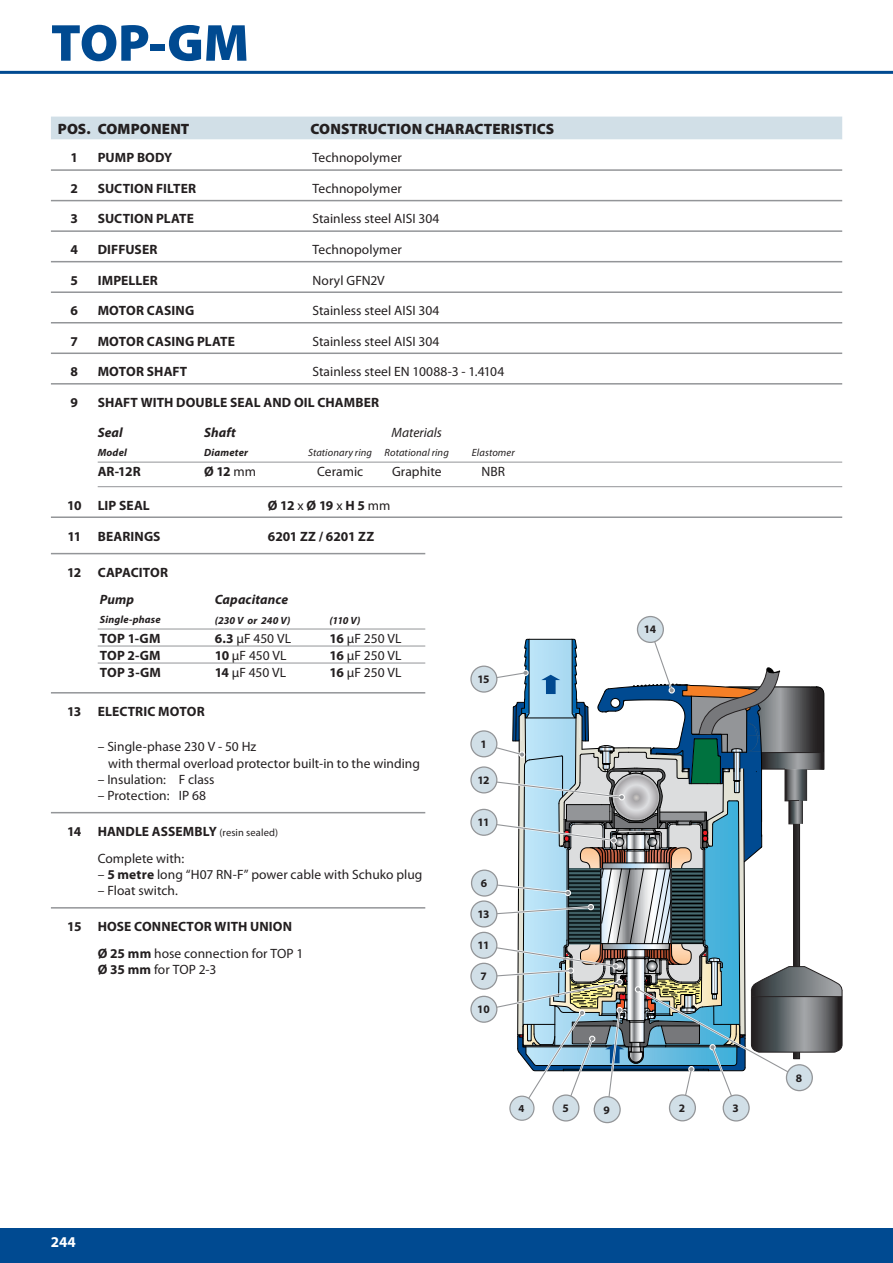
<style>
.page{position:relative;width:893px;height:1263px;background:#fff}
.page>*{position:absolute;margin:0;border:0;box-sizing:border-box;transform-origin:0 0}
.t1{font:900 52.5px "Myriad Pro";color:#004a91}
.t2{font:900 15px "Myriad Pro";letter-spacing:.005em;color:#231f20}
.t3{font:700 15px "Myriad Pro";color:#fff}
.t4{font:13.5px/16.2px "Myriad Pro";color:#231f20}
.t5{font:700 13.5px/27.2px "Myriad Pro";letter-spacing:.005em;color:#231f20}
.t6{font:italic 700 13.5px "Myriad Pro";letter-spacing:.01em;color:#231f20}
.t7{font:italic 13.5px "Myriad Pro";color:#231f20}
.t8{font:700 11.55px "Myriad Pro";letter-spacing:-.045em;color:#231f20}
.t9{font:700 10.65px "Myriad Pro";color:#231f20}
.t10{font:italic 700 10.5px "Myriad Pro";letter-spacing:.02em;color:#231f20}
.t11{font:italic 10.5px "Myriad Pro";letter-spacing:.01em;color:#231f20}
.s1{font-weight:400}
.s2{font-style:italic}
.s3{font-weight:700}
.s4{font-weight:400;font-size:10.5px}
</style>
<div class="page">
<div style="left:0;top:1229px;width:892px;height:34px;background:#004a91"></div>
<hr style="left:0;top:71px;width:892px;height:3px;background:#004a91">
<div style="left:471px;top:731px;width:26px;height:26px;background:#d1dfe7;border-radius:50%"></div>
<div style="left:470px;top:730px;width:27px;height:27px;border:1px solid #939598;border-radius:50%"></div>
<svg style="left:471px;top:767px;width:26px;height:26px"></svg>
<div style="left:470px;top:766px;width:27px;height:28px;border:1px solid #939598;border-radius:50%"></div>
<svg style="left:471px;top:870px;width:26px;height:26px"></svg>
<div style="left:471px;top:870px;width:27px;height:27px;border:1px solid #939598;border-radius:50%"></div>
<div style="left:471px;top:963px;width:26px;height:26px;background:#d1dfe7;border-radius:50%"></div>
<div style="left:470px;top:963px;width:27px;height:27px;border:1px solid #939598;border-radius:50%"></div>
<div style="left:471px;top:996px;width:26px;height:26px;background:#d1dfe7;border-radius:50%"></div>
<div style="left:470px;top:996px;width:27px;height:27px;border:1px solid #939598;border-radius:50%"></div>
<div style="left:471px;top:932px;width:26px;height:26px;background:#d1dfe7;border-radius:50%"></div>
<div style="left:470px;top:932px;width:27px;height:27px;border:1px solid #939598;border-radius:50%"></div>
<div style="left:471px;top:809px;width:26px;height:26px;background:#d1dfe7;border-radius:50%"></div>
<div style="left:470px;top:809px;width:27px;height:27px;border:1px solid #939598;border-radius:50%"></div>
<svg style="left:471px;top:901px;width:26px;height:26px"></svg>
<div style="left:470px;top:900px;width:27px;height:28px;border:1px solid #939598;border-radius:50%"></div>
<div style="left:471px;top:666px;width:26px;height:26px;background:#d1dfe7;border-radius:50%"></div>
<div style="left:470px;top:666px;width:27px;height:27px;border:1px solid #939598;border-radius:50%"></div>
<div style="left:637px;top:617px;width:26px;height:25px;background:#d1dfe7;border-radius:50%"></div>
<div style="left:637px;top:616px;width:27px;height:27px;border:1px solid #939598;border-radius:50%"></div>
<svg style="left:481px;top:625px;width:362px;height:499px"></svg>
<div style="left:723px;top:1095px;width:26px;height:26px;background:#d1dfe7;border-radius:50%"></div>
<div style="left:722px;top:1094px;width:27px;height:28px;border:1px solid #939598;border-radius:50%"></div>
<svg style="left:51px;top:552px;width:374px;height:262px"></svg>
<hr style="left:51px;top:553px;width:374px;height:1px;background:#939598">
<hr style="left:51px;top:692px;width:374px;height:2px;background:#939598">
<hr style="left:51px;top:812px;width:374px;height:1px;background:#939598">
<hr style="left:51px;top:907px;width:374px;height:2px;background:#939598">
<hr style="left:215px;top:629px;width:210px;height:1px;background:#939598">
<hr style="left:98px;top:646px;width:327px;height:1px;background:#939598">
<hr style="left:98px;top:663px;width:327px;height:1px;background:#939598">
<hr style="left:98px;top:629px;width:117px;height:1px;background:#939598">
<div style="left:51px;top:117px;width:791px;height:23px;background:#d1dfe7"></div>
<svg style="left:51px;top:199px;width:791px;height:289px"></svg>
<hr style="left:51px;top:169px;width:791px;height:2px;background:#939598">
<hr style="left:51px;top:200px;width:791px;height:1px;background:#939598">
<hr style="left:51px;top:230px;width:791px;height:2px;background:#939598">
<hr style="left:51px;top:261px;width:791px;height:1px;background:#939598">
<hr style="left:51px;top:291px;width:791px;height:2px;background:#939598">
<hr style="left:51px;top:322px;width:791px;height:2px;background:#939598">
<hr style="left:51px;top:353px;width:791px;height:1px;background:#939598">
<hr style="left:51px;top:383px;width:791px;height:2px;background:#939598">
<hr style="left:51px;top:516px;width:791px;height:2px;background:#939598">
<hr style="left:98px;top:486px;width:744px;height:1px;background:#939598">
<hr style="left:98px;top:462px;width:744px;height:1px;background:#939598">
<p class="t1" style="left:51px;top:23px;width:200px">TOP-GM</p>
<p class="t2" style="left:58px;top:123px;width:133px">POS. COMPONENT</p>
<p class="t2" style="left:310px;top:123px;width:245px">CONSTRUCTION CHARACTERISTICS</p>
<p class="t5" style="left:71px;top:146px;width:9px">1</p>
<p class="t5" style="left:98px;top:146px;width:76px">PUMP BODY</p>
<p class="t4" style="left:312px;top:151px;width:91px">Technopolymer</p>
<p class="t5" style="left:71px;top:176px;width:9px">2</p>
<p class="t5" style="left:98px;top:176px;width:100px">SUCTION FILTER</p>
<p class="t4" style="left:312px;top:182px;width:91px">Technopolymer</p>
<p class="t5" style="left:71px;top:207px;width:9px">3</p>
<p class="t5" style="left:98px;top:207px;width:98px">SUCTION PLATE</p>
<p class="t4" style="left:312px;top:212px;width:128px">Stainless steel AISI 304</p>
<p class="t5" style="left:71px;top:237px;width:9px">4</p>
<p class="t5" style="left:98px;top:237px;width:61px">DIFFUSER</p>
<p class="t4" style="left:312px;top:243px;width:91px">Technopolymer</p>
<p class="t5" style="left:71px;top:268px;width:9px">5</p>
<p class="t5" style="left:98px;top:268px;width:62px">IMPELLER</p>
<p class="t4" style="left:312px;top:273px;width:74px">Noryl GFN2V</p>
<p class="t5" style="left:71px;top:298px;width:9px">6</p>
<p class="t5" style="left:98px;top:298px;width:98px">MOTOR CASING</p>
<p class="t4" style="left:312px;top:304px;width:128px">Stainless steel AISI 304</p>
<p class="t5" style="left:71px;top:329px;width:9px">7</p>
<p class="t5" style="left:98px;top:329px;width:139px">MOTOR CASING PLATE</p>
<p class="t4" style="left:312px;top:334px;width:128px">Stainless steel AISI 304</p>
<p class="t5" style="left:71px;top:359px;width:9px">8</p>
<p class="t5" style="left:98px;top:359px;width:91px">MOTOR SHAFT</p>
<p class="t4" style="left:312px;top:365px;width:193px">Stainless steel EN 10088-3 - 1.4104</p>
<p class="t5" style="left:71px;top:390px;width:9px">9</p>
<p class="t5" style="left:98px;top:390px;width:283px">SHAFT WITH DOUBLE SEAL AND OIL CHAMBER</p>
<p class="t6" style="left:98px;top:428px;width:27px">Seal</p>
<p class="t6" style="left:204px;top:428px;width:33px">Shaft</p>
<p class="t7" style="left:391px;top:428px;width:52px">Materials</p>
<p class="t10" style="left:98px;top:448px;width:31px">Model</p>
<p class="t10" style="left:204px;top:448px;width:46px">Diameter</p>
<p class="t11" style="left:308px;top:448px;width:142px">Stationary ring Rotational ring</p>
<p class="t11" style="left:472px;top:448px;width:44px">Elastomer</p>
<p class="t5" style="left:98px;top:459px;width:44px">AR-12R</p>
<p class="t5" style="left:204px;top:459px;width:54px">Ø 12 <span class="s1">mm</span></p>
<p class="t4" style="left:317px;top:464px;width:48px">Ceramic</p>
<p class="t4" style="left:392px;top:464px;width:51px">Graphite</p>
<p class="t4" style="left:481px;top:464px;width:25px">NBR</p>
<p class="t5" style="left:67px;top:493px;width:84px">10 LIP SEAL</p>
<p class="t5" style="left:268px;top:493px;width:124px">Ø 12 <span class="s1">x</span> Ø 19 <span class="s1">x</span> H 5 <span class="s1">mm</span></p>
<p class="t5" style="left:67px;top:524px;width:95px">11 BEARINGS</p>
<p class="t5" style="left:268px;top:524px;width:108px">6201 ZZ / 6201 ZZ</p>
<p class="t5" style="left:67px;top:560px;width:102px;text-align:center">12 CAPACITOR<br><span class="s2">Pump</span></p>
<p class="t6" style="left:215px;top:594px;width:75px">Capacitance</p>
<p class="t10" style="left:100px;top:615px;width:62px">Single-phase</p>
<p class="t10" style="left:215px;top:616px;width:77px">(230 V or 240 V)</p>
<p class="t10" style="left:329px;top:616px;width:32px">(110 V)</p>
<p class="t5" style="left:100px;top:626px;width:62px">TOP 1-GM</p>
<p class="t4" style="left:215px;top:631px;width:78px"><span class="s3">6.3</span> μF 450 VL</p>
<p class="t4" style="left:329px;top:631px;width:73px"><span class="s3">16</span> μF 250 VL</p>
<p class="t5" style="left:100px;top:643px;width:62px">TOP 2-GM</p>
<p class="t4" style="left:215px;top:648px;width:73px"><span class="s3">10</span> μF 450 VL</p>
<p class="t4" style="left:329px;top:648px;width:73px"><span class="s3">16</span> μF 250 VL</p>
<p class="t5" style="left:100px;top:660px;width:63px">TOP 3-GM</p>
<p class="t4" style="left:215px;top:665px;width:73px"><span class="s3">14</span> μF 450 VL</p>
<p class="t4" style="left:329px;top:665px;width:73px"><span class="s3">16</span> μF 250 VL</p>
<p class="t5" style="left:67px;top:699px;width:139px">13 ELECTRIC MOTOR</p>
<p class="t4" style="left:108px;top:740px;width:313px;text-indent:-11px">– Single-phase 230 V - 50 Hz<br>with thermal overload protector built-in to the winding</p>
<p class="t4" style="left:98px;top:772px;width:118px">– Insulation: F class</p>
<p class="t4" style="left:98px;top:789px;width:110px">– Protection: IP 68</p>
<p class="t5" style="left:98px;top:819px;width:182px;text-indent:-31px">14 HANDLE ASSEMBLY <span class="s4">(resin sealed)<br></span><span class="s1">Complete with:</span></p>
<p class="t4" style="left:98px;top:868px;width:326px">– <span class="s3">5 metre</span> long “H07 RN-F” power cable with Schuko plug</p>
<p class="t4" style="left:98px;top:884px;width:82px">– Float switch.</p>
<p class="t5" style="left:98px;top:914px;width:207px;text-indent:-31px">15 HOSE CONNECTOR WITH UNION<br>Ø 25 mm <span class="s1">hose connection for TOP 1</span></p>
<p class="t4" style="left:98px;top:963px;width:120px"><span class="s3">Ø 35 mm</span> for TOP 2-3</p>
<p class="t8" style="left:477px;top:675px;width:14px">15</p>
<p class="t8" style="left:480px;top:740px;width:8px">1</p>
<p class="t8" style="left:477px;top:776px;width:14px">12</p>
<p class="t8" style="left:477px;top:818px;width:13px">11</p>
<p class="t8" style="left:481px;top:879px;width:8px">6</p>
<p class="t8" style="left:477px;top:910px;width:14px">13</p>
<p class="t8" style="left:477px;top:941px;width:13px">11</p>
<p class="t8" style="left:480px;top:972px;width:8px">7</p>
<p class="t8" style="left:477px;top:1005px;width:14px">10</p>
<p class="t8" style="left:644px;top:625px;width:14px">14</p>
<p class="t9" style="left:518px;top:1104px;width:7px">4</p>
<p class="t8" style="left:562px;top:1104px;width:8px">5</p>
<p class="t8" style="left:603px;top:1105px;width:8px">9</p>
<p class="t8" style="left:678px;top:1104px;width:8px">2</p>
<p class="t8" style="left:732px;top:1104px;width:8px">3</p>
<p class="t3" style="left:51px;top:1236px;width:26px">244</p>
<p class="t8" style="left:795px;top:1073px;width:8px">8</p>
</div>
